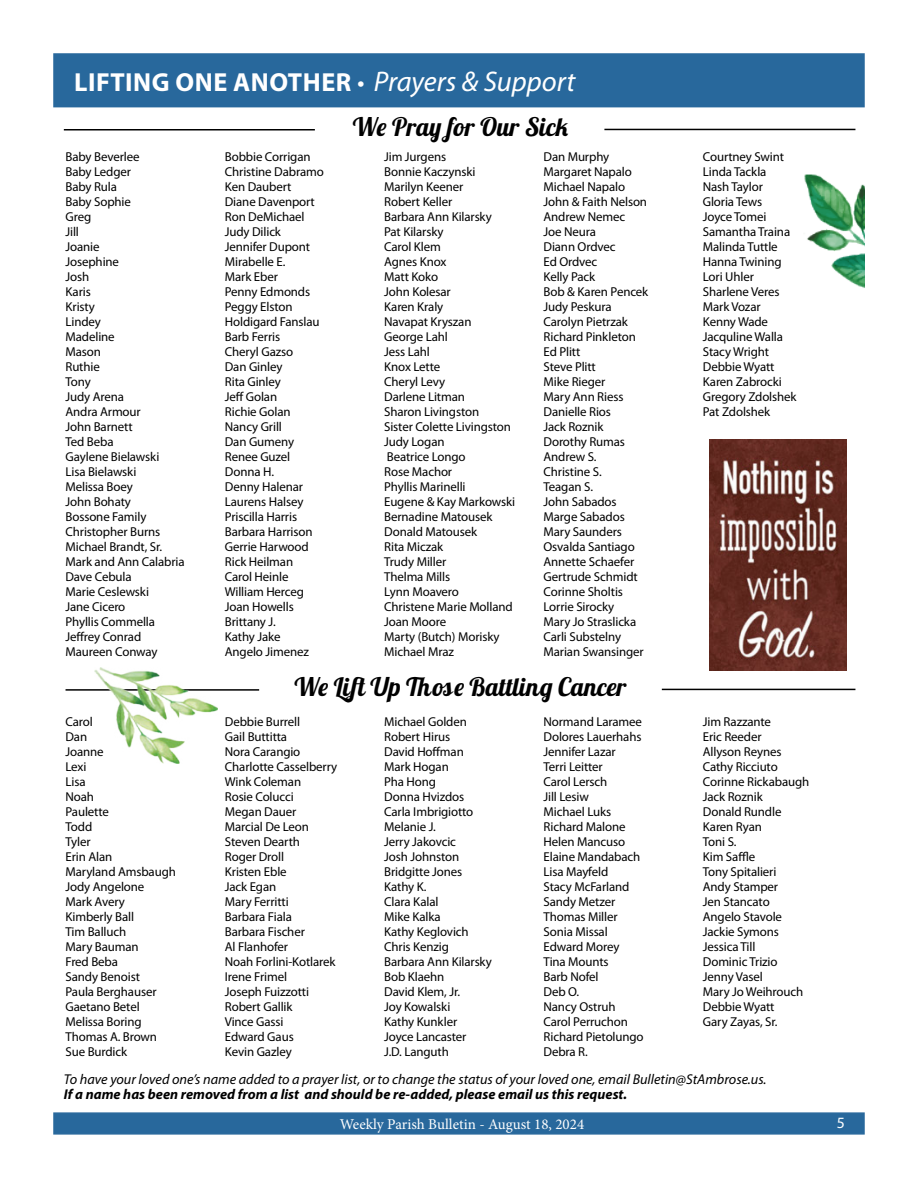
<style>
.page{position:relative;width:918px;height:1188px;background:#fff}
.page>*{position:absolute;margin:0;border:0;box-sizing:border-box;transform-origin:0 0}
.t1{font:700 26.1px "Myriad Pro";letter-spacing:.02em;color:#fff}
.t2{font:25.5px "Lobster 1.4";color:#000}
.t3{font:15.75px "Myriad Pro";color:#fff}
.t4{font:15px "Minion Pro";color:#fff}
.t5{font:italic 14.25px "Myriad Pro";color:#000}
.t6{font:italic 700 14.25px "Myriad Pro";color:#000}
.t7{font:12.9px/15px "Myriad Pro";letter-spacing:-.01em;color:#000}
.s1{font-weight:400;font-style:italic}
.s2{font-weight:400;font-style:italic;font-size:28.5px}
</style>
<div class="page">
<div style="left:53px;top:1112px;width:812px;height:23px;background:#28689c;border:2px solid #28689c"></div>
<div style="left:53px;top:53px;width:812px;height:54px;background:#28689c;border:2px solid #28689c"></div>
<hr style="left:66px;top:689px;width:193px;height:2px;background:#000">
<hr style="left:662px;top:689px;width:193px;height:1px;background:#000">
<hr style="left:64px;top:129px;width:251px;height:1px;background:#000">
<hr style="left:604px;top:129px;width:251px;height:1px;background:#000">
<img style="left:709px;top:440px;width:138px;height:231px">
<img style="left:94px;top:668px;width:124px;height:95px">
<img style="left:804px;top:174px;width:61px;height:114px">
<h1 class="t1" style="left:74px;top:65px;width:503px">LIFTING ONE ANOTHER <span class="s1">•</span> <span class="s2">Prayers &amp; Support</span></h1>
<h2 class="t2" style="left:353px;top:111px;width:217px">We Pray for Our Sick</h2>
<p class="t7" style="left:66px;top:149px;width:121px">Baby Beverlee<br>Baby Ledger<br>Baby Rula<br>Baby Sophie<br>Greg<br>Jill<br>Joanie<br>Josephine<br>Josh<br>Karis<br>Kristy<br>Lindey<br>Madeline<br>Mason<br>Ruthie<br>Tony<br>Judy Arena<br>Andra Armour<br>John Barnett<br>Ted Beba<br>Gaylene Bielawski<br>Lisa Bielawski<br>Melissa Boey<br>John Bohaty<br>Bossone Family<br>Christopher Burns<br>Michael Brandt, Sr.<br>Mark and Ann Calabria<br>Dave Cebula<br>Marie Ceslewski<br>Jane Cicero<br>Phyllis Commella<br>Jeffrey Conrad<br>Maureen Conway</p>
<p class="t7" style="left:225px;top:149px;width:100px">Bobbie Corrigan<br>Christine Dabramo<br>Ken Daubert<br>Diane Davenport<br>Ron DeMichael<br>Judy Dilick<br>Jennifer Dupont<br>Mirabelle E.<br>Mark Eber<br>Penny Edmonds<br>Peggy Elston<br>Holdigard Fanslau<br>Barb Ferris<br>Cheryl Gazso<br>Dan Ginley<br>Rita Ginley<br>Jeff Golan<br>Richie Golan<br>Nancy Grill<br>Dan Gumeny<br>Renee Guzel<br>Donna H.<br>Denny Halenar<br>Laurens Halsey<br>Priscilla Harris<br>Barbara Harrison<br>Gerrie Harwood<br>Rick Heilman<br>Carol Heinle<br>William Herceg<br>Joan Howells<br>Brittany J.<br>Kathy Jake<br>Angelo Jimenez</p>
<p class="t7" style="left:384px;top:149px;width:133px">Jim Jurgens<br>Bonnie Kaczynski<br>Marilyn Keener<br>Robert Keller<br>Barbara Ann Kilarsky<br>Pat Kilarsky<br>Carol Klem<br>Agnes Knox<br>Matt Koko<br>John Kolesar<br>Karen Kraly<br>Navapat Kryszan<br>George Lahl<br>Jess Lahl<br>Knox Lette<br>Cheryl Levy<br>Darlene Litman<br>Sharon Livingston<br>Sister Colette Livingston<br>Judy Logan<br>Beatrice Longo<br>Rose Machor<br>Phyllis Marinelli<br>Eugene &amp; Kay Markowski<br>Bernadine Matousek<br>Donald Matousek<br>Rita Miczak<br>Trudy Miller<br>Thelma Mills<br>Lynn Moavero<br>Christene Marie Molland<br>Joan Moore<br>Marty (Butch) Morisky<br>Michael Mraz</p>
<p class="t7" style="left:544px;top:149px;width:106px">Dan Murphy<br>Margaret Napalo<br>Michael Napalo<br>John &amp; Faith Nelson<br>Andrew Nemec<br>Joe Neura<br>Diann Ordvec<br>Ed Ordvec<br>Kelly Pack<br>Bob &amp; Karen Pencek<br>Judy Peskura<br>Carolyn Pietrzak<br>Richard Pinkleton<br>Ed Plitt<br>Steve Plitt<br>Mike Rieger<br>Mary Ann Riess<br>Danielle Rios<br>Jack Roznik<br>Dorothy Rumas<br>Andrew S.<br>Christine S.<br>Teagan S.<br>John Sabados<br>Marge Sabados<br>Mary Saunders<br>Osvalda Santiago<br>Annette Schaefer<br>Gertrude Schmidt<br>Corinne Sholtis<br>Lorrie Sirocky<br>Mary Jo Straslicka<br>Carli Substelny<br>Marian Swansinger</p>
<p class="t7" style="left:703px;top:149px;width:95px">Courtney Swint<br>Linda Tackla<br>Nash Taylor<br>Gloria Tews<br>Joyce Tomei<br>Samantha Traina<br>Malinda Tuttle<br>Hanna Twining<br>Lori Uhler<br>Sharlene Veres<br>Mark Vozar<br>Kenny Wade<br>Jacquline Walla<br>Stacy Wright<br>Debbie Wyatt<br>Karen Zabrocki<br>Gregory Zdolshek<br>Pat Zdolshek</p>
<h2 class="t2" style="left:295px;top:670px;width:333px">We Lift Up Those Battling Cancer</h2>
<p class="t7" style="left:66px;top:714px;width:112px">Carol<br>Dan<br>Joanne<br>Lexi<br>Lisa<br>Noah<br>Paulette<br>Todd<br>Tyler<br>Erin Alan<br>Maryland Amsbaugh<br>Jody Angelone<br>Mark Avery<br>Kimberly Ball<br>Tim Balluch<br>Mary Bauman<br>Fred Beba<br>Sandy Benoist<br>Paula Berghauser<br>Gaetano Betel<br>Melissa Boring<br>Thomas A. Brown<br>Sue Burdick</p>
<p class="t7" style="left:225px;top:714px;width:114px">Debbie Burrell<br>Gail Buttitta<br>Nora Carangio<br>Charlotte Casselberry<br>Wink Coleman<br>Rosie Colucci<br>Megan Dauer<br>Marcial De Leon<br>Steven Dearth<br>Roger Droll<br>Kristen Eble<br>Jack Egan<br>Mary Ferritti<br>Barbara Fiala<br>Barbara Fischer<br>Al Flanhofer<br>Noah Forlini-Kotlarek<br>Irene Frimel<br>Joseph Fuizzotti<br>Robert Gallik<br>Vince Gassi<br>Edward Gaus<br>Kevin Gazley</p>
<p class="t7" style="left:384px;top:714px;width:109px">Michael Golden<br>Robert Hirus<br>David Hoffman<br>Mark Hogan<br>Pha Hong<br>Donna Hvizdos<br>Carla Imbrigiotto<br>Melanie J.<br>Jerry Jakovcic<br>Josh Johnston<br>Bridgitte Jones<br>Kathy K.<br>Clara Kalal<br>Mike Kalka<br>Kathy Keglovich<br>Chris Kenzig<br>Barbara Ann Kilarsky<br>Bob Klaehn<br>David Klem, Jr.<br>Joy Kowalski<br>Kathy Kunkler<br>Joyce Lancaster<br>J.D. Languth</p>
<p class="t7" style="left:544px;top:714px;width:102px">Normand Laramee<br>Dolores Lauerhahs<br>Jennifer Lazar<br>Terri Leitter<br>Carol Lersch<br>Jill Lesiw<br>Michael Luks<br>Richard Malone<br>Helen Mancuso<br>Elaine Mandabach<br>Lisa Mayfeld<br>Stacy McFarland<br>Sandy Metzer<br>Thomas Miller<br>Sonia Missal<br>Edward Morey<br>Tina Mounts<br>Barb Nofel<br>Deb O.<br>Nancy Ostruh<br>Carol Perruchon<br>Richard Pietolungo<br>Debra R.</p>
<p class="t7" style="left:703px;top:714px;width:108px">Jim Razzante<br>Eric Reeder<br>Allyson Reynes<br>Cathy Ricciuto<br>Corinne Rickabaugh<br>Jack Roznik<br>Donald Rundle<br>Karen Ryan<br>Toni S.<br>Kim Saffle<br>Tony Spitalieri<br>Andy Stamper<br>Jen Stancato<br>Angelo Stavole<br>Jackie Symons<br>Jessica Till<br>Dominic Trizio<br>Jenny Vasel<br>Mary Jo Weihrouch<br>Debbie Wyatt<br>Gary Zayas, Sr.</p>
<p class="t5" style="left:64px;top:1070px;width:704px">To have your loved one’s name added to a prayer list, or to change the status of your loved one, email Bulletin@StAmbrose.us.</p>
<p class="t6" style="left:64px;top:1084px;width:565px">If a name has been removed from a list and should be re-added, please email us this request.</p>
<p class="t4" style="left:340px;top:1114px;width:246px">Weekly Parish Bulletin - August 18, 2024</p>
<p class="t3" style="left:837px;top:1113px;width:10px">5</p>
</div>
